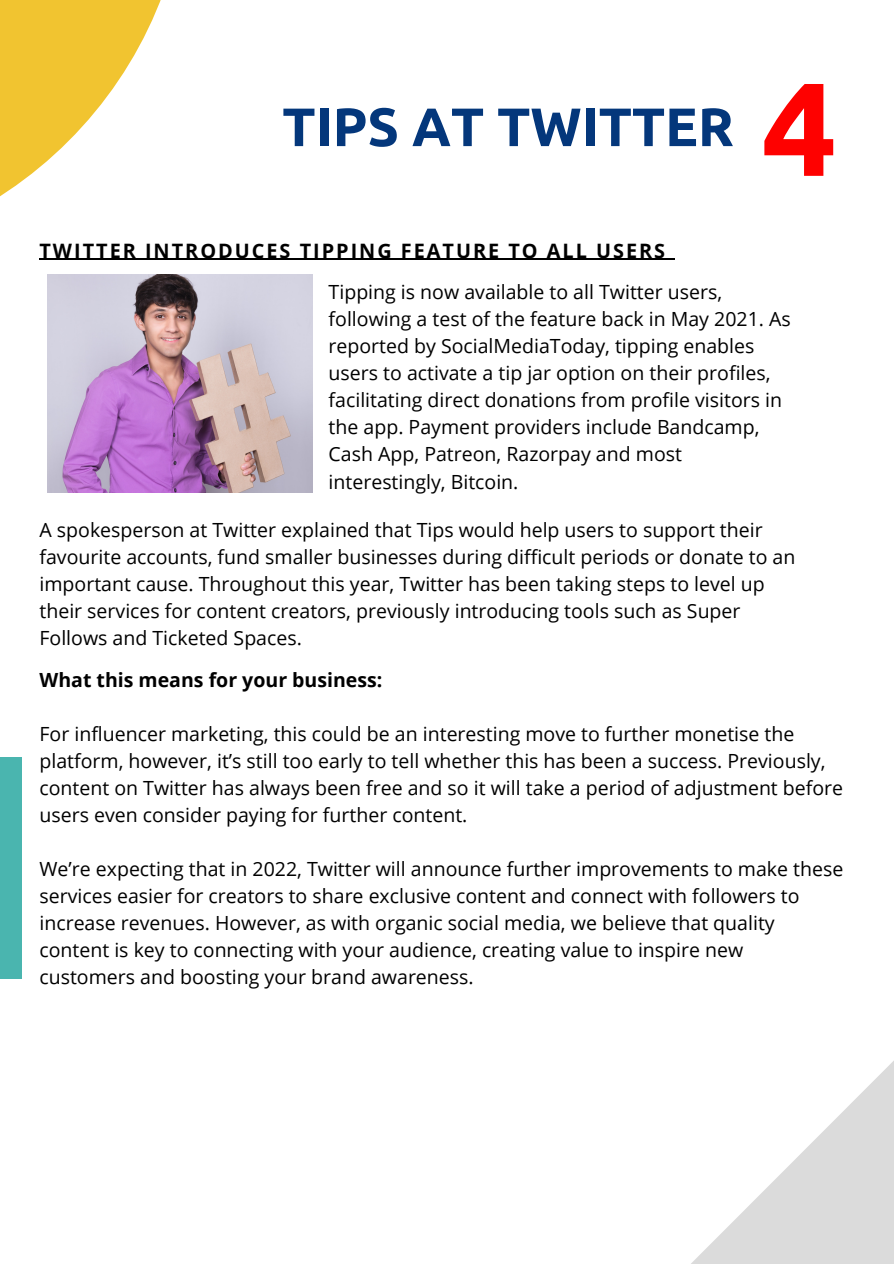
<style>
.page{position:relative;width:894px;height:1264px;background:#fff}
.page>*{position:absolute;margin:0;border:0;box-sizing:border-box;transform-origin:0 0}
.t1{font:700 132.45px "Ubuntu";color:#fe0100}
.t2{font:700 54px "Ubuntu";color:#04377b}
.t3{font:700 19.8px "Open Sans";letter-spacing:.1em;color:#000}
.t4{font:19.5px/27px "Open Sans";color:#000}
.t5{font:700 19.5px "Open Sans";color:#000}
</style>
<div class="page">
<div style="left:0;top:757px;width:22px;height:221px;background:#4ab5af"></div>
<svg style="left:0;top:0;width:188px;height:259px"></svg>
<svg style="left:692px;top:1062px;width:201px;height:201px;fill:#dfdfdf"></svg>
<img style="left:48px;top:275px;width:264px;height:217px">
<hr style="left:39px;top:259px;width:628px;height:1px;background:#000">
<p class="t2" style="left:282px;top:96px;width:453px">TIPS AT TWITTER</p>
<p class="t3" style="left:39px;top:236px;width:627px">TWITTER INTRODUCES TIPPING FEATURE TO ALL USERS</p>
<p class="t1" style="left:761px;top:52px;width:77px">4</p>
<p class="t4" style="left:328px;top:278px;width:463px">Tipping is now available to all Twitter users, following a test of the feature back in May 2021. As reported by SocialMediaToday, tipping enables users to activate a tip jar option on their profiles, facilitating direct donations from profile visitors in the app. Payment providers include Bandcamp, Cash App, Patreon, Razorpay and most interestingly, Bitcoin.</p>
<p class="t4" style="left:39px;top:516px;width:757px">A spokesperson at Twitter explained that Tips would help users to support their favourite accounts, fund smaller businesses during difficult periods or donate to an important cause. Throughout this year, Twitter has been taking steps to level up their services for content creators, previously introducing tools such as Super Follows and Ticketed Spaces.</p>
<p class="t5" style="left:39px;top:665px;width:344px">What this means for your business:</p>
<p class="t4" style="left:39px;top:719px;width:805px">For influencer marketing, this could be an interesting move to further monetise the platform, however, it’s still too early to tell whether this has been a success. Previously, content on Twitter has always been free and so it will take a period of adjustment before users even consider paying for further content.</p>
<p class="t4" style="left:39px;top:854px;width:805px">We’re expecting that in 2022, Twitter will announce further improvements to make these services easier for creators to share exclusive content and connect with followers to increase revenues. However, as with organic social media, we believe that quality content is key to connecting with your audience, creating value to inspire new customers and boosting your brand awareness.</p>
</div>
